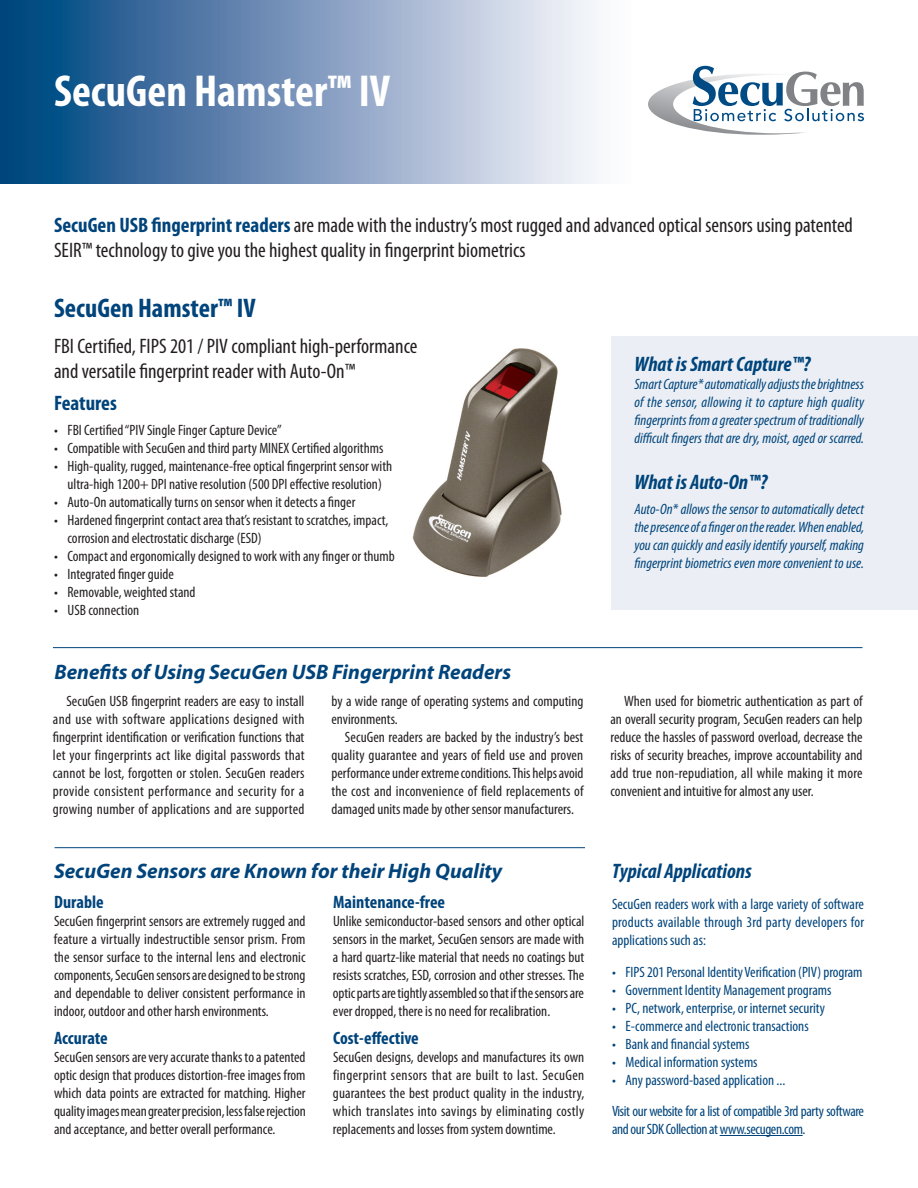
<style>
.page{position:relative;width:918px;height:1188px;background:#fff}
.page>*{position:absolute;margin:0;border:0;box-sizing:border-box;transform-origin:0 0}
.t1{font:700 condensed 45px "Myriad Pro";color:#fff}
.t2{font:700 condensed 27px "Myriad Pro";color:#00447b}
.t3{font:condensed 21px/25.2px "Myriad Pro";color:#231f20}
.t4{font:italic 700 21px "Myriad Pro";color:#00447b}
.t5{font:italic 700 condensed 21px "Myriad Pro";color:#00447b}
.t6{font:700 condensed 21px "Myriad Pro";color:#00447b}
.t7{font:700 condensed 18px "Myriad Pro";color:#00447b}
.t8{font:condensed 15px/18px "Myriad Pro";color:#231f20;text-align:justify}
.t9{font:italic condensed 15px/18px "Myriad Pro";color:#00447b;text-align:justify}
.t10{font:condensed 15px/18px "Myriad Pro";color:#00447b;text-align:justify}
.t11{font:condensed 15px/31.5px "Myriad Pro";letter-spacing:-.025em;color:#00447b}
.s1{font-weight:700;color:#00447b}
</style>
<div class="page">
<img style="left:412px;top:348px;width:150px;height:229px">
<div style="left:1px;top:0;width:639px;height:184px;background:linear-gradient(to right,#003d7c,#fff)"></div>
<hr style="left:720px;top:1135px;width:83px;height:1px;background:#00447b">
<hr style="left:55px;top:847px;width:530px;height:1px;background:#00447b">
<hr style="left:53px;top:647px;width:810px;height:1px;background:#00447b">
<svg style="left:648px;top:66px;width:216px;height:69px"></svg>
<div style="left:612px;top:337px;width:306px;height:273px;background:#ebeff5"></div>
<h1 class="t1" style="left:54px;top:63px;width:338px">SecuGen Hamster™ IV</h1>
<h3 class="t3" style="left:54px;top:212px;width:801px"><span class="s1">SecuGen USB fingerprint readers</span> are made with the industry’s most rugged and advanced optical sensors using patented<br>SEIR™ technology to give you the highest quality in fingerprint biometrics</h3>
<h2 class="t2" style="left:54px;top:291px;width:203px">SecuGen Hamster™ IV</h2>
<h3 class="t3" style="left:54px;top:333px;width:365px">FBI Certified, FIPS 201 / PIV compliant high-performance and versatile fingerprint reader with Auto-On™</h3>
<h3 class="t6" style="left:54px;top:390px;width:64px">Features</h3>
<p class="t8" style="left:54px;top:421px;width:229px">• FBI Certified“PIV Single Finger Capture Device”</p>
<p class="t8" style="left:54px;top:439px;width:331px">• Compatible with SecuGen and third party MINEX Certified algorithms</p>
<p class="t8" style="left:54px;top:457px;width:340px;text-align:center">• High-quality, rugged, maintenance-free optical fingerprint sensor with ultra-high 1200+ DPI native resolution (500 DPI effective resolution)</p>
<p class="t8" style="left:54px;top:493px;width:303px">• Auto-On automatically turns on sensor when it detects a finger</p>
<p class="t8" style="left:68px;top:511px;width:322px;text-indent:-14px">• Hardened fingerprint contact area that’s resistant to scratches, impact, corrosion and electrostatic discharge (ESD)</p>
<p class="t8" style="left:54px;top:547px;width:342px">• Compact and ergonomically designed to work with any finger or thumb</p>
<p class="t8" style="left:54px;top:565px;width:122px">• Integrated finger guide</p>
<p class="t8" style="left:54px;top:583px;width:143px">• Removable, weighted stand</p>
<p class="t8" style="left:54px;top:601px;width:87px">• USB connection</p>
<h3 class="t5" style="left:634px;top:351px;width:177px">What is Smart Capture™?</h3>
<p class="t9" style="left:634px;top:375px;width:231px">Smart Capture* automatically adjusts the brightness of the sensor, allowing it to capture high quality fingerprints from a greater spectrum of traditionally difficult fingers that are dry, moist, aged or scarred.</p>
<h3 class="t5" style="left:634px;top:469px;width:134px">What is Auto-On™?</h3>
<p class="t9" style="left:634px;top:500px;width:231px">Auto-On* allows the sensor to automatically detect the presence of a finger on the reader. When enabled, you can quickly and easily identify yourself, making fingerprint biometrics even more convenient to use.</p>
<h3 class="t4" style="left:54px;top:659px;width:458px">Benefits of Using SecuGen USB Fingerprint Readers</h3>
<p class="t8" style="left:53px;top:691px;width:253px;text-indent:14px">SecuGen USB fingerprint readers are easy to install and use with software applications designed with fingerprint identification or verification functions that let your fingerprints act like digital passwords that cannot be lost, forgotten or stolen. SecuGen readers provide consistent performance and security for a growing number of applications and are supported</p>
<p class="t8" style="left:331px;top:692px;width:253px">by a wide range of operating systems and computing environments.</p>
<p class="t8" style="left:331px;top:728px;width:254px;text-indent:13px">SecuGen readers are backed by the industry’s best quality guarantee and years of field use and proven performanceunderextremeconditions.This helpsavoid the cost and inconvenience of field replacements of damaged units made by other sensor manufacturers.</p>
<h3 class="t4" style="left:54px;top:857px;width:450px">SecuGen Sensors are Known for their High Quality</h3>
<p class="t7" style="left:54px;top:890px;width:51px">Durable</p>
<p class="t8" style="left:54px;top:912px;width:253px">SecuGen fingerprint sensors are extremely rugged and feature a virtually indestructible sensor prism. From the sensor surface to the internal lens and electronic components,SecuGen sensorsaredesignedtobestrong and dependable to deliver consistent performance in indoor, outdoor and other harsh environments.</p>
<p class="t7" style="left:54px;top:1027px;width:55px">Accurate</p>
<p class="t8" style="left:54px;top:1048px;width:253px">SecuGen sensorsareveryaccuratethanks toapatented optic design that produces distortion-free images from which data points are extracted for matching. Higher quality images mean greater precision, less false rejection and acceptance, and better overall performance.</p>
<p class="t7" style="left:333px;top:890px;width:114px">Maintenance-free</p>
<p class="t8" style="left:333px;top:912px;width:253px">Unlike semiconductor-based sensors and other optical sensors in the market, SecuGen sensors are made with a hard quartz-like material that needs no coatings but resists scratches, ESD, corrosion and other stresses.The optic parts are tightly assembled so that if the sensors are ever dropped, there is no need for recalibration.</p>
<p class="t7" style="left:333px;top:1027px;width:87px">Cost-effective</p>
<p class="t8" style="left:333px;top:1048px;width:253px">SecuGen designs, develops and manufactures its own fingerprint sensors that are built to last. SecuGen guarantees the best product quality in the industry, which translates into savings by eliminating costly replacements and losses from system downtime.</p>
<p class="t8" style="left:610px;top:692px;width:254px;text-indent:14px">When used for biometric authentication as part of an overall security program, SecuGen readers can help reduce the hassles of password overload, decrease the risks of security breaches, improve accountability and add true non-repudiation, all while making it more convenient and intuitive for almost any user.</p>
<h3 class="t5" style="left:612px;top:857px;width:141px">Typical Applications</h3>
<p class="t10" style="left:612px;top:895px;width:254px">SecuGen readers work with a large variety of software products available through 3rd party developers for applications such as:</p>
<p class="t10" style="left:612px;top:962px;width:252px">• FIPS201Personal Identity Verification (PIV)program</p>
<p class="t10" style="left:612px;top:980px;width:221px">• Government Identity Management programs</p>
<p class="t10" style="left:612px;top:998px;width:215px">• PC, network, enterprise, or internet security</p>
<p class="t10" style="left:612px;top:1016px;width:198px">• E-commerce and electronic transactions</p>
<p class="t10" style="left:612px;top:1034px;width:139px">• Bank and financial systems</p>
<p class="t10" style="left:612px;top:1052px;width:147px">• Medical information systems</p>
<p class="t11" style="left:612px;top:1064px;width:254px">• Any password-based application ...<br>Visit our website for a list of compatible 3rd party software</p>
<p class="t11" style="left:612px;top:1113px;width:195px">andourSDK Collection atwww.secugen.com.</p>
</div>
